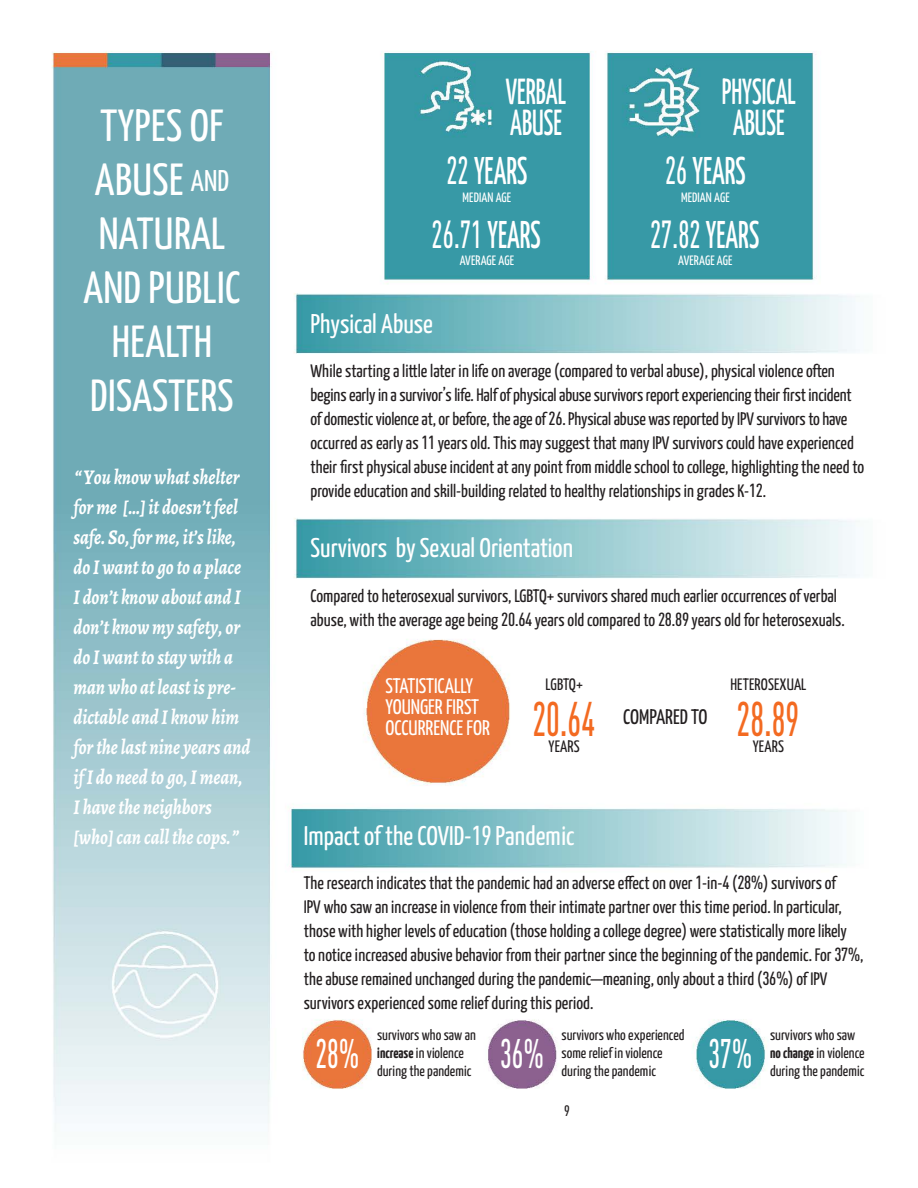
<style>
.page{position:relative;width:918px;height:1188px;background:#fff}
.page>*{position:absolute;margin:0;border:0;box-sizing:border-box;transform-origin:0 0}
.t1{font:500 condensed 48px "DIN Pro";color:#f36a21;scale:.75 1}
.t2{font:45px/54px "Yanone Kaffeesatz";letter-spacing:.01em;color:#fff;text-align:center}
.t3{font:500 condensed 40.8px "DIN Pro";color:#fff;scale:.75 1}
.t4{font:500 condensed 38.7px "DIN Pro";color:#fff;scale:.75 1}
.t5{font:500 38.7px "Yanone Kaffeesatz";color:#fff;scale:.75 1}
.t6{font:500 36.3px/31.3px "Yanone Kaffeesatz";color:#fff;scale:.75 1}
.t7{font:27px "Yanone Kaffeesatz";color:#fff}
.t8{font:italic 700 21px/30px "Alegreya";color:#fff;scale:.85 1}
.t9{font:21px/21px "Yanone Kaffeesatz";color:#fff}
.t10{font:21px "Yanone Kaffeesatz";color:#231f20}
.t11{font:18px/24px "Yanone Kaffeesatz";color:#231f20}
.t12{font:16.5px "Yanone Kaffeesatz";letter-spacing:.01em;color:#231f20}
.t13{font:15px/18px "Yanone Kaffeesatz";color:#231f20}
.t14{font:500 condensed 15px "DIN Pro";color:#231f20}
.t15{font:13.5px "Yanone Kaffeesatz";letter-spacing:.01em;color:#fff}
.s1{font-size:30px}
.s2{font-family:"DIN Pro";font-stretch:condensed}
.s3{font-family:"Yanone Kaffeesatz";font-stretch:normal}
.s4{font-family:"DIN Pro";font-weight:500;font-stretch:condensed;font-size:18.75px}
.s5{font-family:"DIN Pro";font-weight:500;font-stretch:condensed}
.s6{font-weight:700}
</style>
<div class="page">
<img style="left:51px;top:51px;width:809px;height:1077px">
<h2 class="t2" style="left:84px;top:96px;width:159px">TYPES OF<br>ABUSE <span class="s1">AND<br></span>NATURAL<br>AND PUBLIC<br>HEALTH<br>DISASTERS</h2>
<p class="t8" style="left:74px;top:462px;width:210px">“ You know what shelter for me […] it doesn’t feel safe. So, for me, it’s like, do I want to go to a place<br>I don’t know about and I don’t know my safety, or do I want to stay with a man who at least is pre&shy;dictable and I know him for the last nine years and if I do need to go, I mean,<br>I have the neighbors [who] can call the cops.”</p>
<h3 class="t6" style="left:506px;top:73px;width:82px">VERBAL<br>ABUSE</h3>
<h3 class="t6" style="left:722px;top:73px;width:101px;text-align:center">PHYSICAL<br>ABUSE</h3>
<h3 class="t5" style="left:447px;top:143px;width:109px"><span class="s2">22</span> YEARS</h3>
<h3 class="t4" style="left:432px;top:205px;width:147px">26.71 <span class="s3">YEARS</span></h3>
<p class="t15" style="left:463px;top:188px;width:50px">MEDIAN AGE</p>
<p class="t15" style="left:460px;top:251px;width:56px">AVERAGE AGE</p>
<h3 class="t5" style="left:665px;top:143px;width:109px"><span class="s2">26</span> YEARS</h3>
<p class="t15" style="left:681px;top:188px;width:50px">MEDIAN AGE</p>
<h3 class="t4" style="left:650px;top:205px;width:147px">27.82 <span class="s3">YEARS</span></h3>
<p class="t15" style="left:678px;top:251px;width:56px">AVERAGE AGE</p>
<h3 class="t7" style="left:310px;top:304px;width:124px">Physical Abuse</h3>
<p class="t11" style="left:310px;top:358px;width:555px">While starting a little later in life on average (compared to verbal abuse), physical violence often begins early in a survivor’s life. Half of physical abuse survivors report experiencing their first incident of domestic violence at, or before, the age of <span class="s4">26</span>. Physical abuse was reported by IPV survivors to have occurred as early as <span class="s4">11</span> years old. This may suggest that many IPV survivors could have experienced their first physical abuse incident at any point from middle school to college, highlighting the need to provide education and skill-building related to healthy relationships in grades K-<span class="s4">12</span>.</p>
<h3 class="t7" style="left:310px;top:528px;width:264px">Survivors by Sexual Orientation</h3>
<p class="t11" style="left:310px;top:582px;width:536px">Compared to heterosexual survivors, LGBTQ+ survivors shared much earlier occurrences of verbal abuse, with the average age being <span class="s4">20.64</span> years old compared to <span class="s4">28.89</span> years old for heterosexuals.</p>
<p class="t9" style="left:386px;top:674px;width:106px">STATISTICALLY<br>YOUNGER FIRST<br>OCCURRENCE FOR</p>
<p class="t12" style="left:546px;top:673px;width:39px">LGBTQ+</p>
<p class="t12" style="left:730px;top:673px;width:78px">HETEROSEXUAL</p>
<h1 class="t1" style="left:532px;top:683px;width:85px">20.64</h1>
<h1 class="t1" style="left:737px;top:683px;width:85px">28.89</h1>
<p class="t12" style="left:549px;top:734px;width:33px">YEARS</p>
<p class="t12" style="left:753px;top:734px;width:33px">YEARS</p>
<p class="t10" style="left:623px;top:702px;width:86px">COMPARED TO</p>
<h3 class="t7" style="left:304px;top:816px;width:272px">Impact of the COVID-<span class="s5">19</span> Pandemic</h3>
<p class="t11" style="left:304px;top:869px;width:561px">The research indicates that the pandemic had an adverse effect on over <span class="s4">1</span>-in-<span class="s4">4</span> (<span class="s4">28%</span>) survivors of<br>IPV who saw an increase in violence from their intimate partner over this time period. In particular, those with higher levels of education (those holding a college degree) were statistically more likely<br>to notice increased abusive behavior from their partner since the beginning of the pandemic. For <span class="s4">37%</span>, the abuse remained unchanged during the pandemic—meaning, only about a third (<span class="s4">36%</span>) of IPV survivors experienced some relief during this period.</p>
<p class="t13" style="left:377px;top:1025px;width:100px">survivors who saw an <span class="s6">increase</span> in violence during the pandemic</p>
<p class="t13" style="left:562px;top:1025px;width:124px">survivors who experienced some relief in violence during the pandemic</p>
<p class="t13" style="left:770px;top:1025px;width:96px">survivors who saw <span class="s6">no change</span> in violence during the pandemic</p>
<h3 class="t3" style="left:316px;top:1024px;width:60px">28%</h3>
<h3 class="t3" style="left:500px;top:1024px;width:60px">36%</h3>
<h3 class="t3" style="left:709px;top:1024px;width:60px">37%</h3>
<p class="t14" style="left:564px;top:1099px;width:7px">9</p>
</div>
